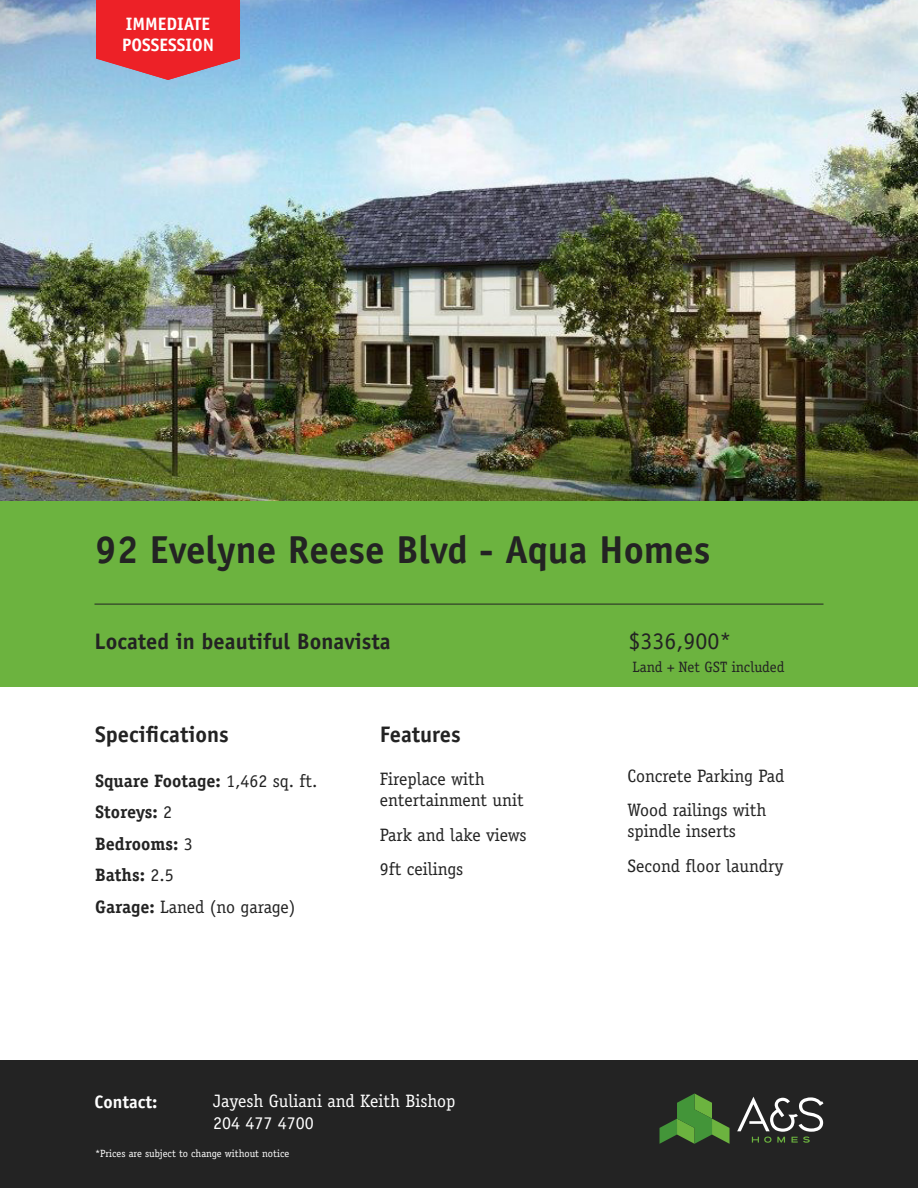
<style>
.page{position:relative;width:918px;height:1188px;background:#fff}
.page>*{position:absolute;margin:0;border:0;box-sizing:border-box;transform-origin:0 0}
.t1{font:700 39px "Officina Sans";color:#232323}
.t2{font:24px "Officina Sans";color:#232323}
.t3{font:700 22.5px "Officina Sans";color:#232323}
.t4{font:18px/34.5px "Officina Serif";color:#232323}
.t5{font:700 18px/31.5px "Officina Serif";color:#232323}
.t6{font:18px/21.6px "Officina Serif";color:#fff}
.t7{font:700 18px/21px "Officina Sans";color:#fff}
.t8{font:700 16.5px "Officina Sans";letter-spacing:.02em;color:#fff}
.t9{font:15px "Officina Serif";color:#232323}
.t10{font:10.5px "Officina Serif";color:#fff}
.s1{font-weight:400}
</style>
<div class="page">
<div style="left:0;top:500px;width:918px;height:187px;background:#6cb33f"></div>
<div style="left:0;top:1061px;width:918px;height:127px;background:#232323"></div>
<img style="left:0;top:0;width:918px;height:500px">
<svg style="left:660px;top:1094px;width:70px;height:50px"></svg>
<svg style="left:737px;top:1097px;width:87px;height:46px"></svg>
<hr style="left:94px;top:604px;width:730px;height:1px;background:#232323">
<svg style="left:96px;top:0;width:144px;height:80px;background:#e03640"></svg>
<p class="t7" style="left:122px;top:13px;width:93px">IMMEDIATE<br>POSSESSION</p>
<p class="t8" style="left:110px;top:27px;width:117px">MOVE-IN-READY</p>
<h1 class="t1" style="left:95px;top:525px;width:617px">92 Evelyne Reese Blvd - Aqua Homes</h1>
<p class="t3" style="left:94px;top:627px;width:298px">Located in beautiful Bonavista</p>
<h2 class="t2" style="left:628px;top:627px;width:105px">$336,900*</h2>
<p class="t3" style="left:95px;top:720px;width:135px">Specifications</p>
<p class="t5" style="left:95px;top:765px;width:224px">Square Footage: <span class="s1">1,462 sq. ft.<br></span>Storeys: <span class="s1">2<br></span>Bedrooms: <span class="s1">3<br></span>Baths: <span class="s1">2.5<br></span>Garage: <span class="s1">Laned (no garage)</span></p>
<p class="t4" style="left:380px;top:769px;width:146px;line-height:21px">Fireplace with entertainment unit</p>
<p class="t3" style="left:380px;top:720px;width:82px">Features</p>
<p class="t4" style="left:380px;top:817px;width:148px">Park and lake views<br>9ft ceilings</p>
<p class="t7" style="left:94px;top:1091px;width:64px">Contact:</p>
<p class="t6" style="left:213px;top:1090px;width:244px">Jayesh Guliani and Keith Bishop<br>204 477 4700</p>
<p class="t10" style="left:95px;top:1147px;width:196px">*Prices are subject to change without notice</p>
<p class="t9" style="left:633px;top:658px;width:153px">Land + Net GST included</p>
<p class="t4" style="left:628px;top:758px;width:158px">Concrete Parking Pad<br>Wood railings with</p>
<p class="t4" style="left:628px;top:814px;width:158px">spindle inserts<br>Second floor laundry</p>
</div>
